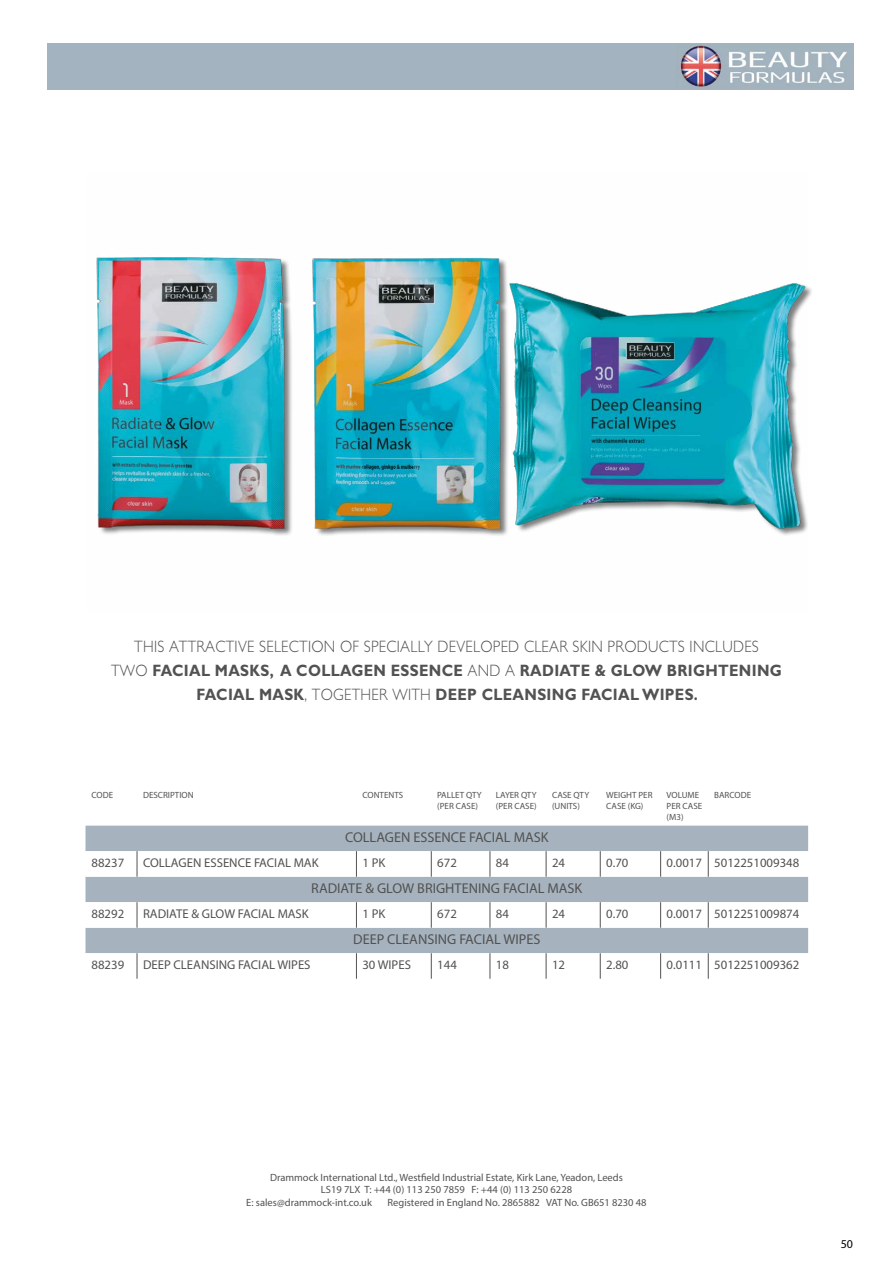
<style>
.page{position:relative;width:893px;height:1263px;background:#fff}
.page>*{position:absolute;margin:0;border:0;box-sizing:border-box;transform-origin:0 0}
.t1{font:700 16.5px/24px "Gill Sans";letter-spacing:.02em;color:#525252;text-align:center;scale:.9 1}
.t2{font:300 16.5px "M Gill Sans";letter-spacing:.02em;color:#525252;scale:.9 1}
.t3{font:14.25px "Myriad Pro";color:#525252}
.t4{font:12.75px "Myriad Pro";color:#525252}
.t5{font:12px "Myriad Pro";color:#000}
.t6{font:10.5px "Myriad Pro";color:#525252}
.t7{font:9px/10.8px "Myriad Pro";color:#525252}
.s1{font-family:"M Gill Sans";font-weight:300}
</style>
<div class="page">
<div style="left:48px;top:43px;width:806px;height:47px;background:#a3b3bf"></div>
<img style="left:96px;top:257px;width:712px;height:279px">
<div style="left:86px;top:826px;width:722px;height:25px;background:#a6b3be"></div>
<svg style="left:86px;top:851px;width:722px;height:128px"></svg>
<svg style="left:137px;top:851px;width:1px;height:26px"></svg>
<svg style="left:356px;top:851px;width:1px;height:26px"></svg>
<svg style="left:431px;top:851px;width:1px;height:26px"></svg>
<svg style="left:490px;top:851px;width:1px;height:26px"></svg>
<svg style="left:546px;top:851px;width:1px;height:26px"></svg>
<svg style="left:600px;top:851px;width:1px;height:26px"></svg>
<svg style="left:660px;top:851px;width:1px;height:26px"></svg>
<svg style="left:708px;top:851px;width:1px;height:26px"></svg>
<svg style="left:137px;top:902px;width:1px;height:26px"></svg>
<svg style="left:356px;top:902px;width:1px;height:26px"></svg>
<svg style="left:431px;top:902px;width:1px;height:26px"></svg>
<svg style="left:490px;top:902px;width:1px;height:26px"></svg>
<svg style="left:546px;top:902px;width:1px;height:26px"></svg>
<svg style="left:600px;top:902px;width:1px;height:26px"></svg>
<svg style="left:660px;top:902px;width:1px;height:26px"></svg>
<svg style="left:708px;top:902px;width:1px;height:26px"></svg>
<svg style="left:137px;top:953px;width:1px;height:26px"></svg>
<svg style="left:356px;top:953px;width:1px;height:26px"></svg>
<svg style="left:431px;top:953px;width:1px;height:26px"></svg>
<svg style="left:490px;top:953px;width:1px;height:26px"></svg>
<svg style="left:546px;top:953px;width:1px;height:26px"></svg>
<svg style="left:600px;top:953px;width:1px;height:26px"></svg>
<svg style="left:660px;top:953px;width:1px;height:26px"></svg>
<svg style="left:708px;top:953px;width:1px;height:26px"></svg>
<img style="left:680px;top:45px;width:167px;height:42px">
<h1 class="t2" style="left:134px;top:638px;width:696px">THIS ATTRACTIVE SELECTION OF SPECIALLY DEVELOPED CLEAR SKIN PRODUCTS INCLUDES</h1>
<h1 class="t1" style="left:111px;top:658px;width:747px"><span class="s1">TWO</span> FACIAL MASKS, A COLLAGEN ESSENCE <span class="s1">AND A</span> RADIATE &amp; GLOW BRIGHTENING<br>FACIAL MASK<span class="s1">, TOGETHER WITH</span> DEEP CLEANSING FACIAL WIPES.</h1>
<p class="t7" style="left:92px;top:789px;width:23px">CODE</p>
<p class="t7" style="left:143px;top:789px;width:52px">DESCRIPTION</p>
<p class="t7" style="left:362px;top:789px;width:42px">CONTENTS</p>
<p class="t7" style="left:437px;top:789px;width:46px">PALLET QTY (PER CASE)</p>
<p class="t7" style="left:496px;top:789px;width:42px">LAYER QTY (PER CASE)</p>
<p class="t7" style="left:552px;top:789px;width:39px">CASE QTY (UNITS)</p>
<p class="t7" style="left:606px;top:789px;width:48px">WEIGHT PER<br>CASE (KG)</p>
<p class="t7" style="left:667px;top:789px;width:37px">VOLUME<br>PER CASE (M3)</p>
<p class="t7" style="left:714px;top:789px;width:38px">BARCODE</p>
<h2 class="t3" style="left:345px;top:829px;width:205px">COLLAGEN ESSENCE FACIAL MASK</h2>
<p class="t4" style="left:92px;top:854px;width:34px">88237</p>
<p class="t4" style="left:143px;top:854px;width:177px">COLLAGEN ESSENCE FACIAL MAK</p>
<p class="t4" style="left:362px;top:854px;width:24px">1 PK</p>
<p class="t4" style="left:437px;top:854px;width:21px">672</p>
<p class="t4" style="left:496px;top:854px;width:15px">84</p>
<p class="t4" style="left:552px;top:854px;width:15px">24</p>
<p class="t4" style="left:606px;top:854px;width:24px">0.70</p>
<p class="t4" style="left:667px;top:854px;width:134px">0.0017 5012251009348</p>
<h2 class="t3" style="left:311px;top:880px;width:273px">RADIATE &amp; GLOW BRIGHTENING FACIAL MASK</h2>
<p class="t4" style="left:92px;top:905px;width:34px">88292</p>
<p class="t4" style="left:143px;top:905px;width:167px">RADIATE &amp; GLOW FACIAL MASK</p>
<p class="t4" style="left:362px;top:905px;width:24px">1 PK</p>
<p class="t4" style="left:437px;top:905px;width:21px">672</p>
<p class="t4" style="left:496px;top:905px;width:15px">84</p>
<p class="t4" style="left:552px;top:905px;width:15px">24</p>
<p class="t4" style="left:606px;top:905px;width:24px">0.70</p>
<p class="t4" style="left:667px;top:905px;width:134px">0.0017 5012251009874</p>
<h2 class="t3" style="left:353px;top:931px;width:189px">DEEP CLEANSING FACIAL WIPES</h2>
<p class="t4" style="left:92px;top:957px;width:34px">88239</p>
<p class="t4" style="left:143px;top:957px;width:169px">DEEP CLEANSING FACIAL WIPES</p>
<p class="t4" style="left:362px;top:957px;width:50px">30 WIPES</p>
<p class="t4" style="left:437px;top:957px;width:21px">144</p>
<p class="t4" style="left:496px;top:957px;width:15px">18</p>
<p class="t4" style="left:552px;top:957px;width:15px">12</p>
<p class="t4" style="left:606px;top:957px;width:24px">2.80</p>
<p class="t4" style="left:667px;top:957px;width:134px">0.0111 5012251009362</p>
<p class="t6" style="left:270px;top:1171px;width:354px">Drammock International Ltd., Westfield Industrial Estate, Kirk Lane, Yeadon, Leeds</p>
<p class="t6" style="left:321px;top:1183px;width:253px">LS19 7LX T: +44 (0) 113 250 7859 F: +44 (0) 113 250 6228</p>
<p class="t6" style="left:246px;top:1196px;width:127px">E: sales@drammock-int.co.uk</p>
<p class="t6" style="left:388px;top:1196px;width:261px">Registered in England No. 2865882 VAT No. GB651 8230 48</p>
<p class="t5" style="left:841px;top:1236px;width:14px">50</p>
</div>
